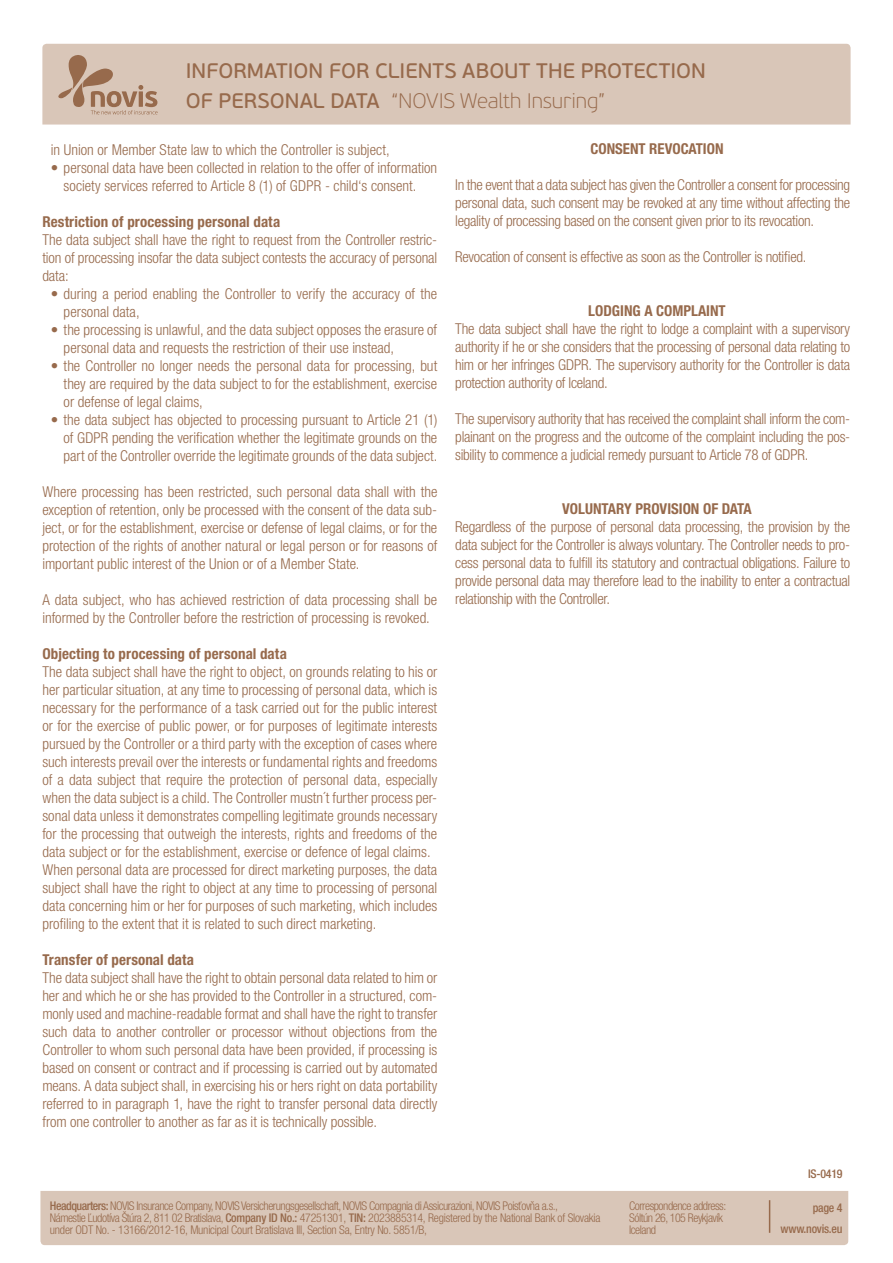
<style>
.page{position:relative;width:893px;height:1263px;background:#fff}
.page>*{position:absolute;margin:0;border:0;box-sizing:border-box;transform-origin:0 0}
.t1{font:21px "PF Beau Sans Pro Bbook";letter-spacing:.005em;color:#976a4c}
.t2{font:100 21px "PF Beau Sans Pro";letter-spacing:-.005em;color:#976a4c}
.t3{font:300 condensed 15px/18px "Helvetica Neue LT Pro";color:#976a4c;text-align:justify}
.t4{font:700 condensed 15px "Helvetica Neue LT Pro";letter-spacing:.005em;color:#976a4c}
.t5{font:300 condensed 15px "Helvetica Neue LT Pro";letter-spacing:-.02em;color:#976a4c}
.t6{font:300 condensed 12px/12px "Helvetica Neue LT Pro";letter-spacing:-.04em;color:#976a4c}
.t7{font:500 condensed 12px "Helvetica Neue LT Pro";letter-spacing:-.02em;color:#976a4c}
.s1{font-family:"PF Beau Sans Pro Bbook";font-weight:400}
.s2{font-stretch:normal}
.s3{font-weight:500}
.s4{font-family:"Helvetica Neue LT Com"}
</style>
<div class="page">
<div style="left:42px;top:44px;width:809px;height:81px;background:#d9c6b8"></div>
<div style="left:40px;top:1191px;width:808px;height:54px;background:#d9c6b8"></div>
<svg style="left:58px;top:55px;width:100px;height:59px;background:#c6ac99"></svg>
<hr style="left:769px;top:1200px;width:1px;height:33px;background:#976a4c">
<p class="t1" style="left:186px;top:58px;width:522px">INFORMATION FOR CLIENTS ABOUT THE PROTECTION</p>
<p class="t2" style="left:186px;top:89px;width:421px"><span class="s1">OF PERSONAL DATA</span> “NOVIS Wealth Insuring”</p>
<p class="t3" style="left:51px;top:140px;width:340px">in Union or Member State law to which the Controller is subject,</p>
<p class="t3" style="left:51px;top:158px;width:388px;text-align:center"><span class="s2">•</span> personal data have been collected in relation to the offer of information society services referred to Article 8 (1) of GDPR - child‘s consent.</p>
<p class="t4" style="left:42px;top:212px;width:239px">Restriction of processing personal data</p>
<p class="t3" style="left:42px;top:230px;width:396px">The data subject shall have the right to request from the Controller restric&shy;tion of processing insofar the data subject contests the accuracy of personal data:</p>
<p class="t3" style="left:64px;top:284px;width:375px;text-indent:-13px"><span class="s2">•</span> during a period enabling the Controller to verify the accuracy of the personal data,</p>
<p class="t3" style="left:64px;top:320px;width:375px;text-indent:-13px"><span class="s2">•</span> the processing is unlawful, and the data subject opposes the erasure of personal data and requests the restriction of their use instead,</p>
<p class="t3" style="left:64px;top:356px;width:375px;text-indent:-13px"><span class="s2">•</span> the Controller no longer needs the personal data for processing, but they are required by the data subject to for the establishment, exercise or defense of legal claims,</p>
<p class="t3" style="left:64px;top:410px;width:375px;text-indent:-13px"><span class="s2">•</span> the data subject has objected to processing pursuant to Article 21 (1) of GDPR pending the verification whether the legitimate grounds on the part of the Controller override the legitimate grounds of the data subject.</p>
<p class="t3" style="left:42px;top:482px;width:396px">Where processing has been restricted, such personal data shall with the exception of retention, only be processed with the consent of the data sub&shy;ject, or for the establishment, exercise or defense of legal claims, or for the protection of the rights of another natural or legal person or for reasons of important public interest of the Union or of a Member State.</p>
<p class="t3" style="left:42px;top:590px;width:396px">A data subject, who has achieved restriction of data processing shall be informed by the Controller before the restriction of processing is revoked.</p>
<p class="t4" style="left:42px;top:644px;width:246px">Objecting to processing of personal data</p>
<p class="t3" style="left:42px;top:662px;width:396px">The data subject shall have the right to object, on grounds relating to his or her particular situation, at any time to processing of personal data, which is necessary for the performance of a task carried out for the public interest or for the exercise of public power, or for purposes of legitimate interests pursued by the Controller or a third party with the exception of cases where such interests prevail over the interests or fundamental rights and freedoms of a data subject that require the protection of personal data, especially when the data subject is a child. The Controller mustn´t further process per&shy;sonal data unless it demonstrates compelling legitimate grounds necessary for the processing that outweigh the interests, rights and freedoms of the data subject or for the establishment, exercise or defence of legal claims.</p>
<p class="t3" style="left:42px;top:860px;width:396px">When personal data are processed for direct marketing purposes, the data subject shall have the right to object at any time to processing of personal data concerning him or her for purposes of such marketing, which includes profiling to the extent that it is related to such direct marketing.</p>
<p class="t4" style="left:42px;top:950px;width:153px">Transfer of personal data</p>
<p class="t3" style="left:42px;top:968px;width:396px">The data subject shall have the right to obtain personal data related to him or her and which he or she has provided to the Controller in a structured, com&shy;monly used and machine-readable format and shall have the right to transfer such data to another controller or processor without objections from the Controller to whom such personal data have been provided, if processing is based on consent or contract and if processing is carried out by automated means. A data subject shall, in exercising his or hers right on data portability referred to in paragraph 1, have the right to transfer personal data directly from one controller to another as far as it is technically possible.</p>
<p class="t4" style="left:590px;top:140px;width:135px">CONSENT REVOCATION</p>
<p class="t3" style="left:455px;top:176px;width:396px">In the event that a data subject has given the Controller a consent for processing personal data, such consent may be revoked at any time without affecting the legality of processing based on the consent given prior to its revocation.</p>
<p class="t5" style="left:455px;top:248px;width:353px">Revocation of consent is effective as soon as the Controller is notified.</p>
<p class="t4" style="left:588px;top:302px;width:139px">LODGING A COMPLAINT</p>
<p class="t3" style="left:455px;top:320px;width:396px">The data subject shall have the right to lodge a complaint with a supervisory authority if he or she considers that the processing of personal data relating to him or her infringes GDPR. The supervisory authority for the Controller is data protection authority of Iceland.</p>
<p class="t3" style="left:455px;top:410px;width:396px">The supervisory authority that has received the complaint shall inform the com&shy;plainant on the progress and the outcome of the complaint including the pos&shy;sibility to commence a judicial remedy pursuant to Article 78 of GDPR.</p>
<p class="t4" style="left:562px;top:500px;width:191px">VOLUNTARY PROVISION OF DATA</p>
<p class="t3" style="left:455px;top:518px;width:396px">Regardless of the purpose of personal data processing, the provision by the data subject for the Controller is always voluntary. The Controller needs to pro&shy;cess personal data to fulfill its statutory and contractual obligations. Failure to provide personal data may therefore lead to the inability to enter a contractual relationship with the Controller.</p>
<p class="t7" style="left:808px;top:1166px;width:36px">IS-0419</p>
<p class="t6" style="left:50px;top:1200px;width:552px"><span class="s3">Headquarters:</span> NOVIS Insurance Company, NOVIS Versicherungsgesellschaft,NOVIS Compagnia di Assicurazioni, NOVIS Poisťovňa a.s.,<br>Námestie Ľudotíva Štúra 2, 811 02 Bratislava, <span class="s3">Company ID No.:</span> 47251301, <span class="s3">TIN:</span> 2023885314, Registered by the National Bank of Slovakia under ODT No. - 13166/2012-16, <span class="s4">Municipal Court Bratislava III</span>, Section Sa, Entry No. 5851/B,</p>
<p class="t6" style="left:629px;top:1200px;width:99px">Correspondence address:</p>
<p class="t6" style="left:629px;top:1212px;width:95px">Sóltún 26, 105 Reykjavík</p>
<p class="t6" style="left:629px;top:1224px;width:29px">Iceland</p>
<p class="t7" style="left:813px;top:1200px;width:31px">page 4</p>
<p class="t7" style="left:780px;top:1221px;width:63px">www.novis.eu</p>
</div>
